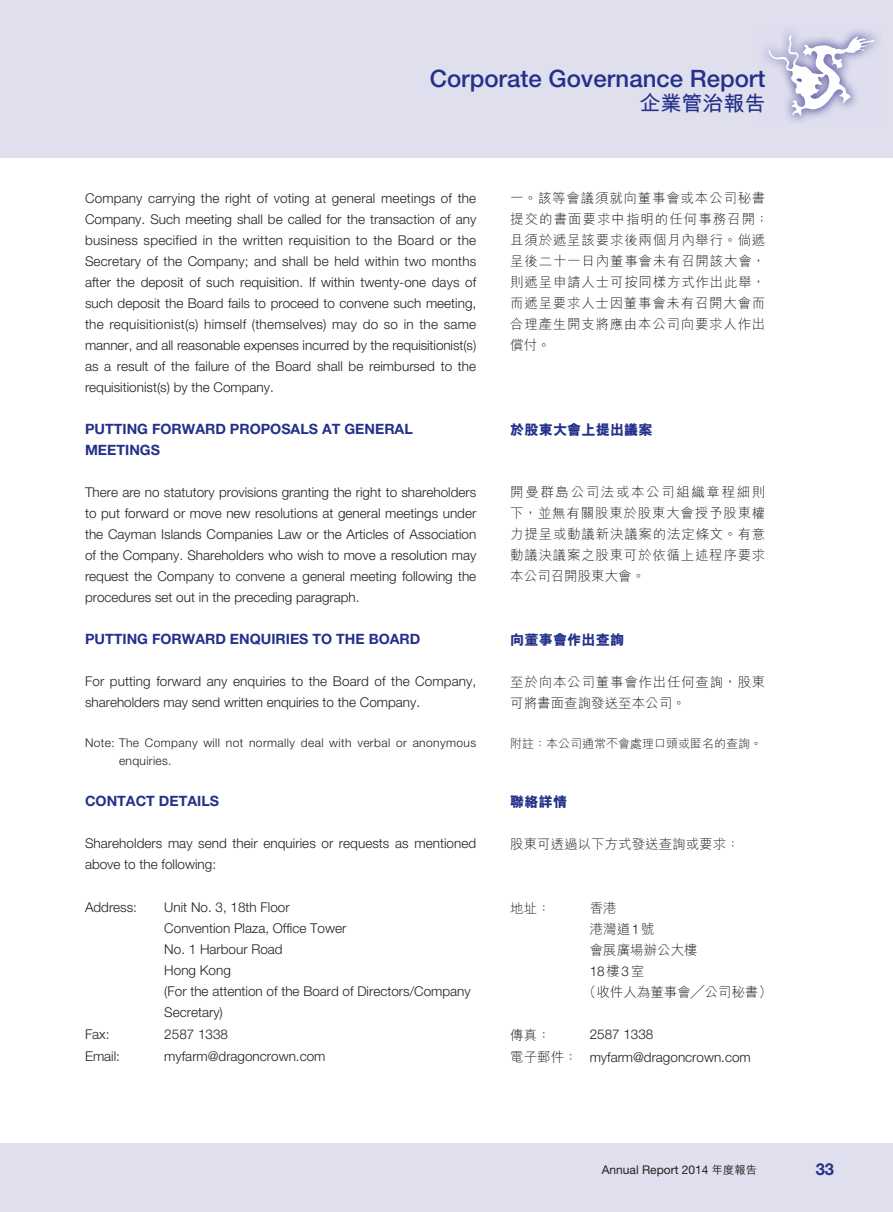
<style>
.page{position:relative;width:893px;height:1212px;background:#fff}
.page>*{position:absolute;margin:0;border:0;box-sizing:border-box;transform-origin:0 0}
.t1{font:500 24px "Helvetica Neue LT Std";color:#24318b}
.t2{font:21px "M Hei HK Bold B5 pc H";color:#24318b}
.t3{font:700 16.5px "Helvetica Neue LT Std";color:#24318b}
.t4{font:700 14.25px/21px "Helvetica Neue LT Std";color:#24318b}
.t5{font:14.25px "M Hei HK Xbold B5 pc H";color:#24318b}
.t6{font:300 13.5px/21px "Helvetica Neue LT Std";color:#231f20}
.t7{font:13.5px/21px "M Hei HK Light B5 pc H";letter-spacing:.055em;color:#231f20}
.t8{font:13.5px/21px "M Hei HK Light B5 pc H";color:#231f20}
.t9{font:300 12px/18px "Helvetica Neue LT Std";letter-spacing:.035em;color:#231f20}
.t10{font:12px "M Hei HK Light B5 pc H";color:#231f20}
.t11{font:12px "Helvetica Neue LT Std";color:#231f20}
.s1{font-family:"Helvetica Neue LT Std";font-weight:300}
.s2{font-family:"M Hei HK Light B5 pc H";font-weight:400}
.s3{font-family:"M Hei HK Medium B5 pc H";font-size:11.25px}
</style>
<div class="page">
<div style="left:0;top:1143px;width:893px;height:69px;background:#e0dfee"></div>
<div style="left:0;top:0;width:893px;height:157px;background:#e0dfee"></div>
<svg style="left:768px;top:35px;width:106px;height:81px"></svg>
<h1 class="t1" style="left:430px;top:70px;width:337px">Corporate Governance Report</h1>
<h2 class="t2" style="left:639px;top:95px;width:127px">企業管治報告</h2>
<p class="t6" style="left:85px;top:189px;width:393px;text-align:justify">Company carrying the right of voting at general meetings of the Company. Such meeting shall be called for the transaction of any business specified in the written requisition to the Board or the Secretary of the Company; and shall be held within two months after the deposit of such requisition. If within twenty-one days of such deposit the Board fails to proceed to convene such meeting, the requisitionist(s) himself (themselves) may do so in the same manner, and all reasonable expenses incurred by the requisitionist(s) as a result of the failure of the Board shall be reimbursed to the requisitionist(s) by the Company.</p>
<p class="t4" style="left:85px;top:420px;width:329px">PUTTING FORWARD PROPOSALS AT GENERAL<br>MEETINGS</p>
<p class="t6" style="left:85px;top:483px;width:393px;text-align:justify">There are no statutory provisions granting the right to shareholders to put forward or move new resolutions at general meetings under the Cayman Islands Companies Law or the Articles of Association of the Company. Shareholders who wish to move a resolution may request the Company to convene a general meeting following the procedures set out in the preceding paragraph.</p>
<p class="t4" style="left:85px;top:630px;width:337px">PUTTING FORWARD ENQUIRIES TO THE BOARD</p>
<p class="t6" style="left:85px;top:672px;width:393px">For putting forward any enquiries to the Board of the Company, shareholders may send written enquiries to the Company.</p>
<p class="t9" style="left:119px;top:736px;width:359px;text-indent:-34px">Note: The Company will not normally deal with verbal or anonymous enquiries.</p>
<p class="t4" style="left:85px;top:792px;width:136px">CONTACT DETAILS</p>
<p class="t6" style="left:85px;top:834px;width:393px">Shareholders may send their enquiries or requests as mentioned above to the following:</p>
<p class="t6" style="left:85px;top:898px;width:54px">Address:</p>
<p class="t6" style="left:164px;top:898px;width:308px">Unit No. 3, 18th Floor<br>Convention Plaza, Office Tower<br>No. 1 Harbour Road<br>Hong Kong<br>(For the attention of the Board of Directors/Company<br>Secretary)</p>
<p class="t6" style="left:85px;top:1025px;width:26px">Fax:</p>
<p class="t6" style="left:164px;top:1025px;width:65px">2587 1338</p>
<p class="t6" style="left:85px;top:1047px;width:37px">Email:</p>
<p class="t6" style="left:164px;top:1047px;width:163px">myfarm@dragoncrown.com</p>
<p class="t7" style="left:510px;top:190px;width:260px">一。該等會議須就向董事會或本公司秘書提交的書面要求中指明的任何事務召開；且須於遞呈該要求後兩個月內舉行。倘遞呈後二十一日內董事會未有召開該大會，則遞呈申請人士可按同樣方式作出此舉，而遞呈要求人士因董事會未有召開大會而合理產生開支將應由本公司向要求人作出償付。</p>
<p class="t5" style="left:510px;top:424px;width:144px">於股東大會上提出議案</p>
<p class="t7" style="left:510px;top:484px;width:257px;text-align:justify">開曼群島公司法或本公司組織章程細則下，並無有關股東於股東大會授予股東權力提呈或動議新決議案的法定條文。有意動議決議案之股東可於依循上述程序要求本公司召開股東大會。</p>
<p class="t5" style="left:510px;top:634px;width:115px">向董事會作出查詢</p>
<p class="t7" style="left:510px;top:673px;width:257px">至於向本公司董事會作出任何查詢，股東可將書面查詢發送至本公司。</p>
<p class="t10" style="left:510px;top:739px;width:253px">附註：本公司通常不會處理口頭或匿名的查詢。</p>
<p class="t5" style="left:510px;top:796px;width:58px">聯絡詳情</p>
<p class="t8" style="left:510px;top:835px;width:231px">股東可透過以下方式發送查詢或要求：</p>
<p class="t7" style="left:510px;top:899px;width:42px">地址：</p>
<p class="t8" style="left:590px;top:899px;width:109px">香港<br>港灣道<span class="s1">1</span>號<br>會展廣場辦公大樓</p>
<p class="t6" style="left:590px;top:962px;width:56px">18<span class="s2">樓</span>3<span class="s2">室</span></p>
<p class="t8" style="left:583px;top:983px;width:190px">（收件人為董事會╱公司秘書）</p>
<p class="t7" style="left:510px;top:1026px;width:42px">傳真：</p>
<p class="t6" style="left:510px;top:1025px;width:242px;line-height:22.2px;text-indent:79px">2587 1338<br><span class="s2">電子郵件：</span> myfarm@dragoncrown.com</p>
<p class="t11" style="left:602px;top:1165px;width:157px">Annual Report 2014 <span class="s3">年度報告</span></p>
<p class="t3" style="left:816px;top:1163px;width:20px">33</p>
</div>
